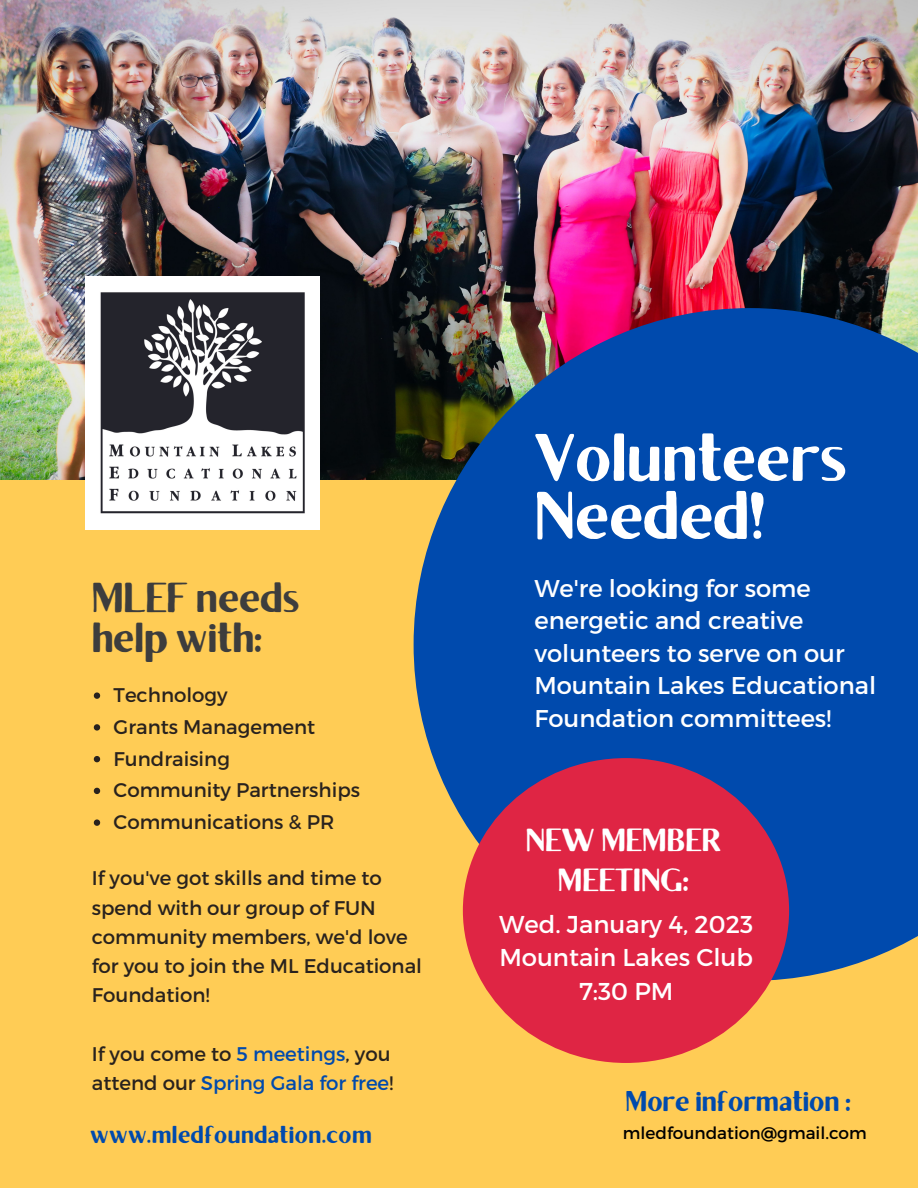
<style>
.page{position:relative;width:918px;height:1188px;background:#fc5}
.page>*{position:absolute;margin:0;border:0;box-sizing:border-box;transform-origin:0 0}
.t1{font:700 67.65px/58.1px "Brixton Sans TC";color:#fff}
.t2{font:700 42px/40.5px "Brixton Sans TC";color:#3d3d3d}
.t3{font:700 32.25px/40px "Brixton Sans TC";letter-spacing:.005em;color:#fff;text-align:center}
.t4{font:700 28.65px "Brixton Sans TC";color:#004aad}
.t5{font:700 24.45px "Brixton Sans TC";letter-spacing:.02em;color:#004aad}
.t6{font:24.3px/32.5px "Montserrat";color:#fff;text-align:center}
.t7{font:19.8px/31.8px "Montserrat";color:#29221e}
.t8{font:19.8px/29.2px "Montserrat";color:#004aad}
.t9{font:16.95px "Montserrat";color:#000}
.s1{color:#29221e}
</style>
<div class="page">
<img style="left:0;top:0;width:918px;height:480px">
<img style="left:86px;top:276px;width:234px;height:254px">
<svg style="left:414px;top:308px;width:504px;height:673px;background:#18509d"></svg>
<div style="left:463px;top:758px;width:326px;height:305px;background:#df2544;border-radius:50%"></div>
<svg style="left:94px;top:692px;width:6px;height:7px"></svg>
<svg style="left:94px;top:724px;width:6px;height:7px"></svg>
<svg style="left:94px;top:756px;width:6px;height:6px"></svg>
<svg style="left:94px;top:788px;width:6px;height:6px"></svg>
<svg style="left:94px;top:819px;width:6px;height:7px"></svg>
<h2 class="t2" style="left:92px;top:582px;width:209px">MLEF needs help with:</h2>
<p class="t7" style="left:114px;top:678px;width:248px">Technology<br>Grants Management<br>Fundraising<br>Community Partnerships<br>Communications &amp; PR</p>
<p class="t7" style="left:92px;top:863px;width:332px;line-height:29.2px">If you've got skills and time to spend with our group of FUN community members, we'd love for you to join the ML Educational<br>Foundation!</p>
<p class="t8" style="left:92px;top:1038px;width:303px"><span class="s1">If you come to</span> 5 meetings<span class="s1">, you attend our</span> Spring Gala for free<span class="s1">!</span></p>
<p class="t5" style="left:90px;top:1126px;width:283px">www.mledfoundation.com</p>
<h1 class="t1" style="left:534px;top:436px;width:314px">Volunteers<br>Needed!</h1>
<p class="t6" style="left:534px;top:570px;width:343px;text-align:left">We're looking for some energetic and creative volunteers to serve on our<br>Mountain Lakes Educational<br>Foundation committees!</p>
<h3 class="t3" style="left:526px;top:824px;width:197px">NEW MEMBER<br>MEETING:</h3>
<p class="t6" style="left:499px;top:906px;width:255px;line-height:33.8px">Wed. January 4, 2023<br>Mountain Lakes Club<br>7:30 PM</p>
<h3 class="t4" style="left:626px;top:1091px;width:227px">More information :</h3>
<p class="t9" style="left:623px;top:1122px;width:246px">mledfoundation@gmail.com</p>
</div>
